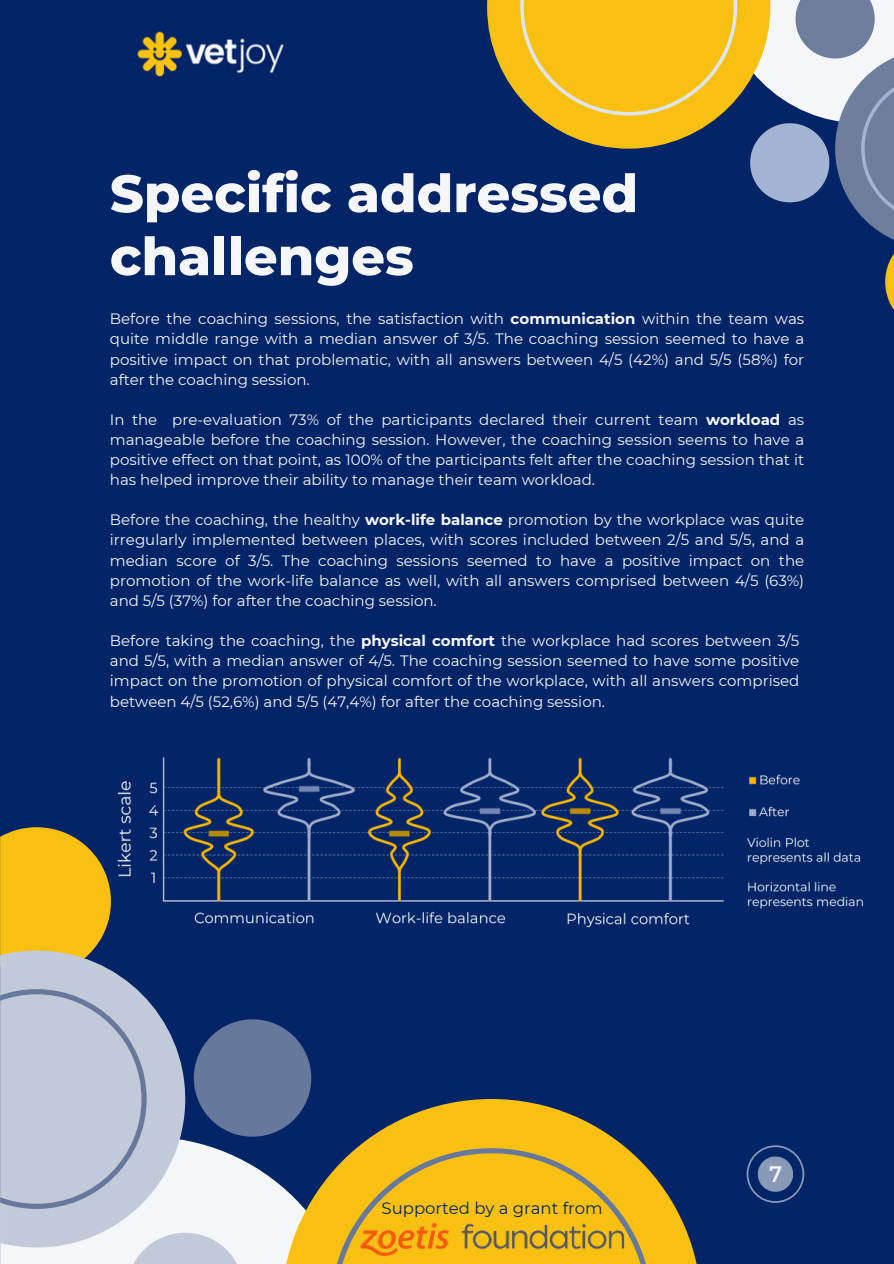
<style>
.page{position:relative;width:894px;height:1264px;background:#fff}
.page>*{position:absolute;margin:0;border:0;box-sizing:border-box;transform-origin:0 0}
.t1{font:800 52.5px/63px "Montserrat";color:#f5f6f9}
.t2{font:22.5px "Montserrat";color:#f5f6f9}
.t3{font:16.5px "Montserrat";color:#032567}
.t4{font:15px/20.2px "Montserrat";color:#f5f6f9;text-align:justify}
.s1{font-weight:700}
</style>
<div class="page">
<div style="left:0;top:0;width:893px;height:1263px;background:#032567"></div>
<svg style="left:746px;top:1145px;width:57px;height:57px"></svg>
<svg style="left:0;top:827px;width:110px;height:123px;background:#dcaf1a"></svg>
<svg style="left:0;top:1136px;width:281px;height:127px;fill:#f5f6f9"></svg>
<svg style="left:0;top:950px;width:185px;height:297px;fill:#c2cada"></svg>
<svg style="left:0;top:989px;width:147px;height:219px;background:#bbc4d5"></svg>
<svg style="left:126px;top:1232px;width:118px;height:31px;background:#d6dbe6"></svg>
<svg style="left:194px;top:1019px;width:117px;height:117px"></svg>
<svg style="left:281px;top:1098px;width:416px;height:165px"></svg>
<svg style="left:330px;top:1148px;width:322px;height:115px;background:#e7b71d"></svg>
<svg style="left:487px;top:0;width:406px;height:309px"></svg>
<img style="left:119px;top:13px;width:183px;height:76px;border-radius:38px">
<img style="left:361px;top:1221px;width:263px;height:36px">
<img style="left:110px;top:757px;width:753px;height:171px">
<p class="t1" style="left:110px;top:162px;width:529px">Specific addressed challenges</p>
<p class="t4" style="left:110px;top:308px;width:695px">Before the coaching sessions, the satisfaction with <span class="s1">communication</span> within the team was quite middle range with a median answer of 3/5. The coaching session seemed to have a positive impact on that problematic, with all answers between 4/5 (42%) and 5/5 (58%) for after the coaching session.</p>
<p class="t4" style="left:110px;top:409px;width:695px">In the pre-evaluation 73% of the participants declared their current team <span class="s1">workload</span> as manageable before the coaching session. However, the coaching session seems to have a positive effect on that point, as 100% of the participants felt after the coaching session that it has helped improve their ability to manage their team workload.</p>
<p class="t4" style="left:110px;top:509px;width:695px">Before the coaching, the healthy <span class="s1">work-life balance</span> promotion by the workplace was quite irregularly implemented between places, with scores included between 2/5 and 5/5, and a median score of 3/5. The coaching sessions seemed to have a positive impact on the promotion of the work-life balance as well, with all answers comprised between 4/5 (63%) and 5/5 (37%) for after the coaching session.</p>
<p class="t4" style="left:110px;top:630px;width:690px">Before taking the coaching, the <span class="s1">physical comfort</span> the workplace had scores between 3/5 and 5/5, with a median answer of 4/5. The coaching session seemed to have some positive impact on the promotion of physical comfort of the workplace, with all answers comprised between 4/5 (52,6%) and 5/5 (47,4%) for after the coaching session.</p>
<p class="t3" style="left:381px;top:1198px;width:223px">Supported by a grant from</p>
<h1 class="t2" style="left:768px;top:1159px;width:14px">7</h1>
</div>
